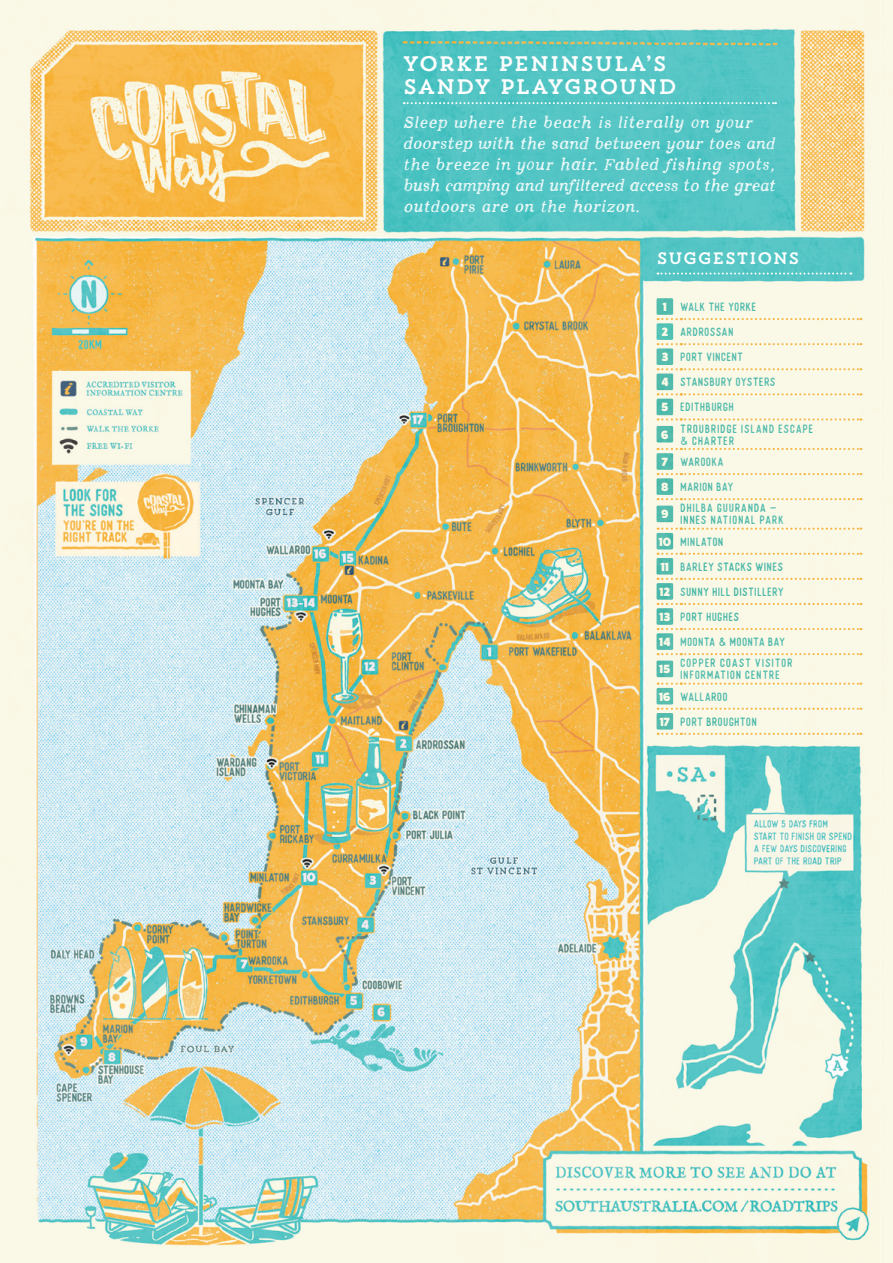
<style>
.page{position:relative;width:893px;height:1263px;background:#fff}
.page>*{position:absolute;margin:0;border:0;box-sizing:border-box;transform-origin:0 0}
.t1{font:21px/22.6px "Trend HM Slab One";letter-spacing:-.015em;color:#fff}
.t2{font:italic 300 16.5px/21px "Appareo";letter-spacing:.035em;color:#fff}
.t3{font:16.5px "Trend HM Slab One";letter-spacing:-.01em;color:#fff}
.t4{font:12px/25px "Voster Typeface";letter-spacing:.02em;color:#38b5b3}
.t5{font:12px/12px "Voster Typeface";letter-spacing:.05em;color:#38b5b3}
.t6{font:800 12px "Fat Frank";color:#fff}
.s1{font-family:"Fat Frank";font-weight:800;color:#fff}
</style>
<div class="page">
<img style="left:0;top:0;width:880px;height:1263px">
<h1 class="t1" style="left:403px;top:52px;width:276px">YORKE PENINSULA’S<br>SANDY PLAYGROUND</h1>
<h2 class="t2" style="left:404px;top:112px;width:374px">Sleep where the beach is literally on your doorstep with the sand between your toes and the breeze in your hair. Fabled fishing spots, bush camping and unfiltered access to the great outdoors are on the horizon.</h2>
<h2 class="t3" style="left:657px;top:248px;width:145px">SUGGESTIONS</h2>
<p class="t4" style="left:661px;top:294px;width:116px"><span class="s1">1</span> WALK THE YORKE<br><span class="s1">2</span> ARDROSSAN<br><span class="s1">3</span> PORT VINCENT<br><span class="s1">4</span> STANSBURY OYSTERS<br><span class="s1">5</span> EDITHBURGH</p>
<p class="t6" style="left:661px;top:428px;width:9px">6</p>
<p class="t5" style="left:681px;top:422px;width:135px">TROUBRIDGE ISLAND ESCAPE &amp; CHARTER</p>
<p class="t4" style="left:661px;top:449px;width:74px"><span class="s1">7</span> WAROOKA<br><span class="s1">8</span> MARION BAY</p>
<p class="t6" style="left:661px;top:507px;width:9px">9</p>
<p class="t5" style="left:681px;top:502px;width:105px">DHILBA GUURANDA -<br>INNES NATIONAL PARK</p>
<p class="t4" style="left:659px;top:529px;width:129px"><span class="s1">10</span> MINLATON<br><span class="s1">11</span> BARLEY STACKS WINES<br><span class="s1">12</span> SUNNY HILL DISTILLERY<br><span class="s1">13</span> PORT HUGHES<br><span class="s1">14</span> MOONTA &amp; MOONTA BAY</p>
<p class="t6" style="left:659px;top:662px;width:12px">15</p>
<p class="t5" style="left:681px;top:657px;width:114px">COPPER COAST VISITOR<br>INFORMATION CENTRE</p>
<p class="t4" style="left:659px;top:684px;width:100px"><span class="s1">16</span> WALLAROO<br><span class="s1">17</span> PORT BROUGHTON</p>
</div>
